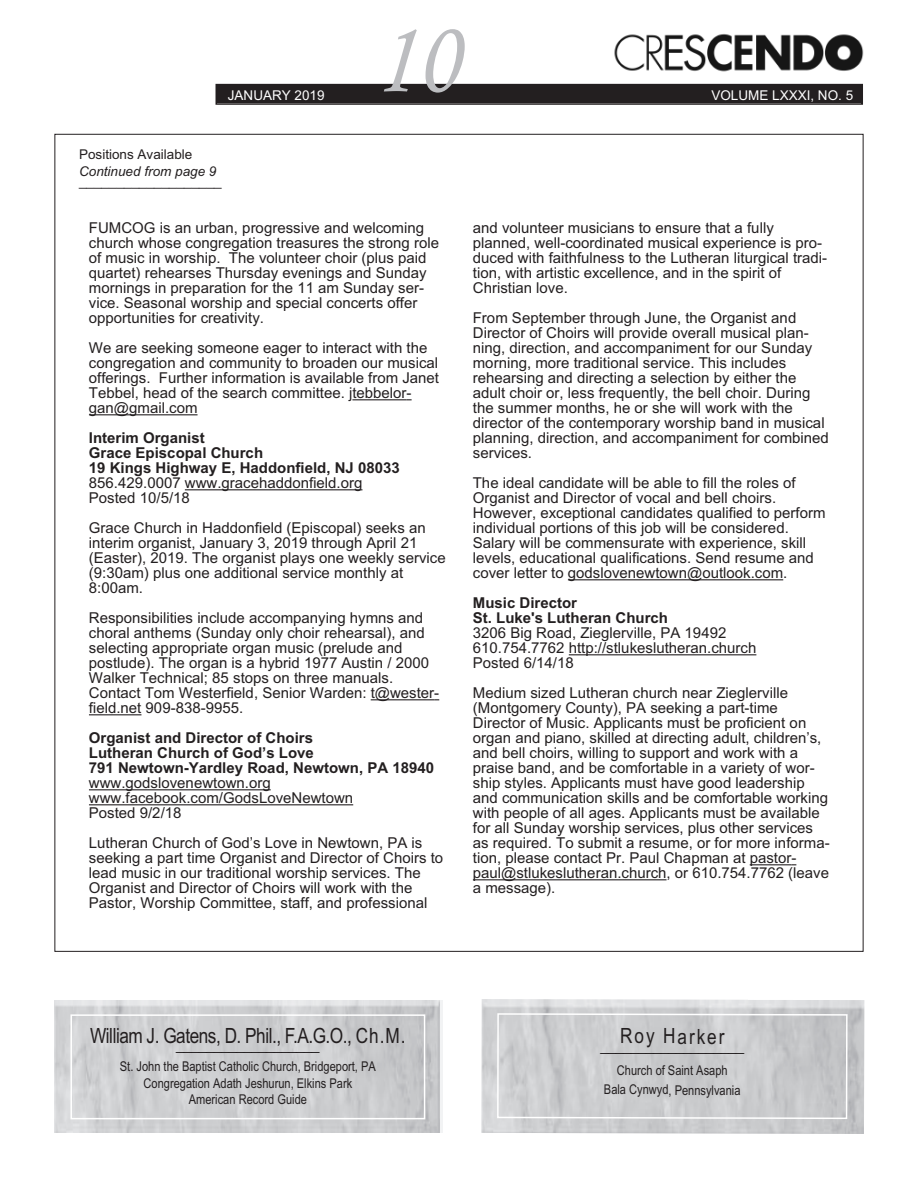
<style>
.page{position:relative;width:918px;height:1188px;background:#fff}
.page>*{position:absolute;margin:0;border:0;box-sizing:border-box;transform-origin:0 0}
.t1{font:italic 90px "Calisto";color:#bcbdc0}
.t2{font:21px "Arial Narrow";letter-spacing:-.025em;color:#231f20}
.t3{font:21px "Arial Narrow";letter-spacing:.09em;color:#231f20}
.t4{font:15px/15px "Arial";color:#231f20}
.t5{font:700 15px/15px "Arial";color:#231f20}
.t6{font:13.5px/16.5px "Arial Narrow";color:#231f20;text-align:center}
.t7{font:13.5px "Arial";color:#231f20}
.t8{font:13.5px "Arial";color:#fff}
.t9{font:italic 13.5px "Arial";color:#231f20}
</style>
<div class="page">
<div style="left:217px;top:85px;width:645px;height:18px;background:#231f20"></div>
<div style="left:216px;top:84px;width:647px;height:21px;border:2px solid #231f20"></div>
<img style="left:614px;top:34px;width:250px;height:38px">
<hr style="left:352px;top:399px;width:55px;height:1px;background:#231f20">
<hr style="left:89px;top:414px;width:109px;height:1px;background:#231f20">
<hr style="left:185px;top:489px;width:177px;height:1px;background:#231f20">
<hr style="left:371px;top:699px;width:63px;height:1px;background:#231f20">
<hr style="left:89px;top:714px;width:52px;height:1px;background:#231f20">
<hr style="left:89px;top:789px;width:182px;height:1px;background:#231f20">
<hr style="left:89px;top:804px;width:264px;height:1px;background:#231f20">
<hr style="left:568px;top:579px;width:215px;height:1px;background:#231f20">
<hr style="left:569px;top:654px;width:187px;height:1px;background:#231f20">
<hr style="left:750px;top:864px;width:41px;height:1px;background:#231f20">
<hr style="left:473px;top:879px;width:194px;height:1px;background:#231f20">
<img style="left:54px;top:1001px;width:386px;height:132px">
<div style="left:70px;top:1014px;width:355px;height:105px;border:2px solid #fff"></div>
<img style="left:481px;top:999px;width:383px;height:135px">
<svg style="left:496px;top:1012px;width:352px;height:108px;background:#cbccce"></svg>
<p class="t8" style="left:228px;top:87px;width:98px">JANUARY 2019</p>
<h1 class="t1" style="left:377px;top:7px;width:86px">10</h1>
<p class="t8" style="left:711px;top:87px;width:143px">VOLUME LXXXI, NO. 5</p>
<p class="t7" style="left:79px;top:147px;width:115px">Positions Available</p>
<p class="t9" style="left:79px;top:163px;width:139px">Continued from page 9</p>
<p class="t7" style="left:79px;top:174px;width:144px">___________________</p>
<p class="t4" style="left:89px;top:220px;width:352px">FUMCOG is an urban, progressive and welcoming church whose congregation treasures the strong role of music in worship. The volunteer choir (plus paid quartet) rehearses Thursday evenings and Sunday mornings in preparation for the 11 am Sunday ser&shy;vice. Seasonal worship and special concerts offer opportunities for creativity.</p>
<p class="t4" style="left:89px;top:340px;width:352px">We are seeking someone eager to interact with the congregation and community to broaden our musical offerings. Further information is available from Janet Tebbel, head of the search committee. jtebbelor&shy;gan@gmail.com</p>
<p class="t5" style="left:89px;top:430px;width:312px">Interim Organist<br>Grace Episcopal Church<br>19 Kings Highway E, Haddonfield, NJ 08033</p>
<p class="t4" style="left:89px;top:475px;width:275px">856.429.0007 www.gracehaddonfield.org<br>Posted 10/5/18</p>
<p class="t4" style="left:89px;top:520px;width:358px">Grace Church in Haddonfield (Episcopal) seeks an interim organist, January 3, 2019 through April 21 (Easter), 2019. The organist plays one weekly service (9:30am) plus one additional service monthly at 8:00am.</p>
<p class="t4" style="left:89px;top:610px;width:352px">Responsibilities include accompanying hymns and choral anthems (Sunday only choir rehearsal), and selecting appropriate organ music (prelude and postlude). The organ is a hybrid 1977 Austin / 2000<br>Walker Technical; 85 stops on three manuals.<br>Contact Tom Westerfield, Senior Warden: t@wester&shy;field.net 909-838-9955.</p>
<p class="t5" style="left:89px;top:730px;width:347px">Organist and Director of Choirs<br>Lutheran Church of God’s Love<br>791 Newtown-Yardley Road, Newtown, PA 18940</p>
<p class="t4" style="left:89px;top:775px;width:266px">www.godslovenewtown.org www.facebook.com/GodsLoveNewtown<br>Posted 9/2/18</p>
<p class="t4" style="left:89px;top:835px;width:356px">Lutheran Church of God’s Love in Newtown, PA is seeking a part time Organist and Director of Choirs to lead music in our traditional worship services. The Organist and Director of Choirs will work with the Pastor, Worship Committee, staff, and professional</p>
<p class="t4" style="left:473px;top:220px;width:356px">and volunteer musicians to ensure that a fully planned, well-coordinated musical experience is pro&shy;duced with faithfulness to the Lutheran liturgical tradi&shy;tion, with artistic excellence, and in the spirit of Christian love.</p>
<p class="t4" style="left:473px;top:310px;width:358px">From September through June, the Organist and Director of Choirs will provide overall musical plan&shy;ning, direction, and accompaniment for our Sunday morning, more traditional service. This includes rehearsing and directing a selection by either the adult choir or, less frequently, the bell choir. During the summer months, he or she will work with the director of the contemporary worship band in musical planning, direction, and accompaniment for combined services.</p>
<p class="t4" style="left:473px;top:475px;width:354px">The ideal candidate will be able to fill the roles of Organist and Director of vocal and bell choirs.<br>However, exceptional candidates qualified to perform individual portions of this job will be considered.<br>Salary will be commensurate with experience, skill levels, educational qualifications. Send resume and cover letter to godslovenewtown@outlook.com.</p>
<p class="t5" style="left:473px;top:595px;width:197px">Music Director<br>St. Luke's Lutheran Church</p>
<p class="t4" style="left:473px;top:625px;width:285px">3206 Big Road, Zieglerville, PA 19492<br>610.754.7762 http://stlukeslutheran.church<br>Posted 6/14/18</p>
<p class="t4" style="left:473px;top:685px;width:358px">Medium sized Lutheran church near Zieglerville (Montgomery County), PA seeking a part-time Director of Music. Applicants must be proficient on organ and piano, skilled at directing adult, children’s, and bell choirs, willing to support and work with a praise band, and be comfortable in a variety of wor&shy;ship styles. Applicants must have good leadership and communication skills and be comfortable working with people of all ages. Applicants must be available for all Sunday worship services, plus other services as required. To submit a resume, or for more informa&shy;tion, please contact Pr. Paul Chapman at pastor&shy;paul@stlukeslutheran.church, or 610.754.7762 (leave a message).</p>
<h2 class="t2" style="left:90px;top:1023px;width:317px">William J. Gatens, D. Phil., F.A.G.O., Ch.M.</h2>
<p class="t4" style="left:176px;top:1038px;width:145px">___________________</p>
<p class="t6" style="left:120px;top:1058px;width:258px">St. John the Baptist Catholic Church, Bridgeport, PA<br>Congregation Adath Jeshurun, Elkins Park<br>American Record Guide</p>
<h2 class="t3" style="left:620px;top:1024px;width:106px">Roy Harker</h2>
<p class="t4" style="left:601px;top:1038px;width:145px">___________________</p>
<p class="t6" style="left:604px;top:1061px;width:138px;line-height:19.5px">Church of Saint Asaph<br>Bala Cynwyd, Pennsylvania</p>
</div>
